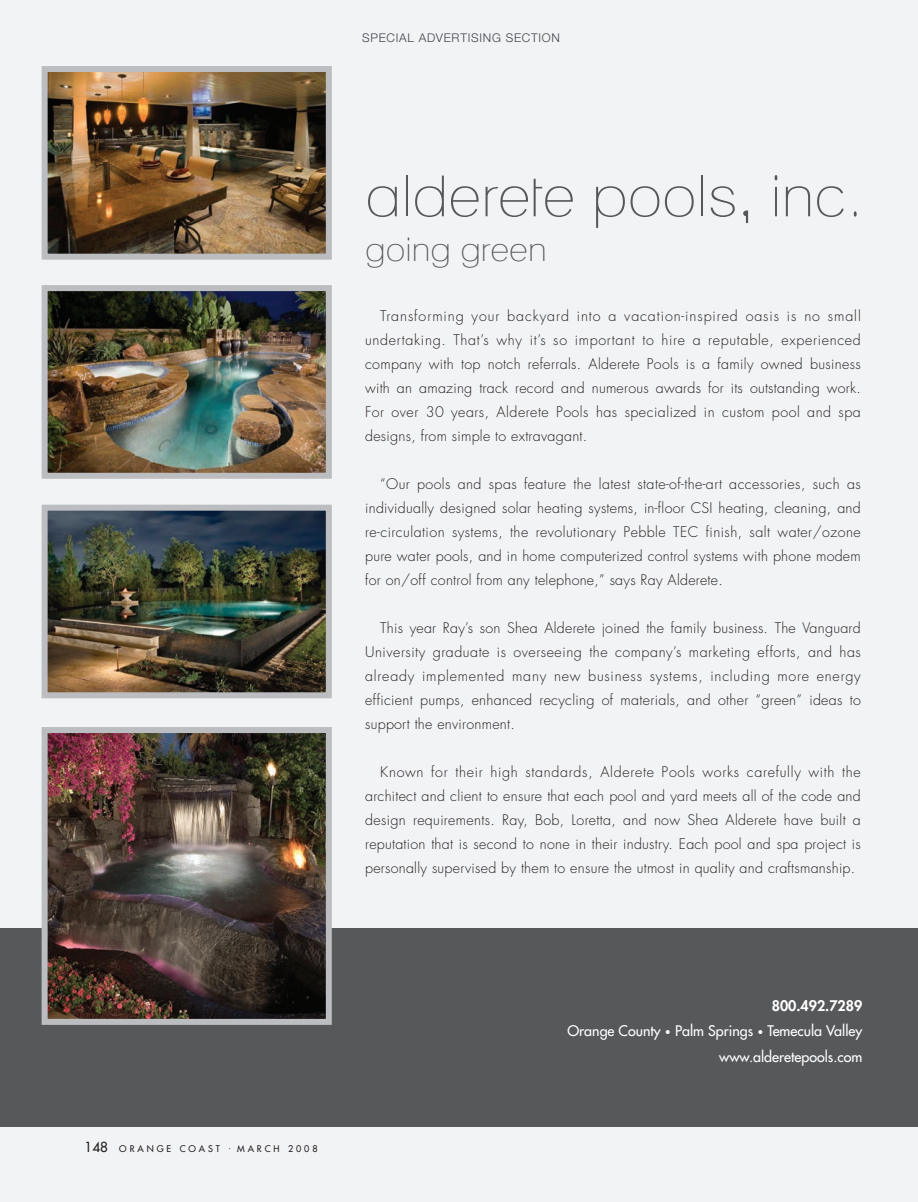
<style>
.page{position:relative;width:918px;height:1202px;background:#f2f3f4}
.page>*{position:absolute;margin:0;border:0;box-sizing:border-box;transform-origin:0 0}
.t1{font:condensed 56.7px "Lane";color:#57585a;scale:1.11 1}
.t2{font:condensed 32.4px "Lane";color:#57585a;scale:1.11 1}
.t3{font:300 14.25px/24px "Futura";letter-spacing:.02em;color:#231f20;text-align:justify}
.t4{font:14.25px/25.5px "Futura";color:#fff;text-align:right}
.t5{font:300 12px "Helvetica Neue";letter-spacing:.06em;color:#3f434c}
.t6{font:9px "Futura";letter-spacing:.325em;color:#231f20}
.s1{font-size:13.5px}
.s2{font-weight:800}
.s3{font-size:10.5px}
</style>
<div class="page">
<div style="left:0;top:927px;width:918px;height:199px;background:#57585a"></div>
<img style="left:49px;top:73px;width:276px;height:180px">
<div style="left:42px;top:66px;width:290px;height:194px;border:6px solid #bcbdc0"></div>
<img style="left:49px;top:734px;width:276px;height:283px">
<div style="left:42px;top:727px;width:290px;height:297px;border:6px solid #bcbdc0"></div>
<img style="left:49px;top:292px;width:276px;height:180px">
<div style="left:42px;top:285px;width:290px;height:194px;border:6px solid #bcbdc0"></div>
<img style="left:49px;top:511px;width:276px;height:180px">
<div style="left:42px;top:504px;width:290px;height:194px;border:6px solid #bcbdc0"></div>
<p class="t5" style="left:362px;top:33px;width:199px">SPECIAL ADVERTISING SECTION</p>
<h1 class="t1" style="left:365px;top:162px;width:450px">alderete pools, inc.</h1>
<h2 class="t2" style="left:365px;top:230px;width:165px">going green</h2>
<p class="t3" style="left:365px;top:305px;width:497px;text-indent:15px">Transforming your backyard into a vacation-inspired oasis is no small undertaking. That’s why it’s so important to hire a reputable, experienced company with top notch referrals. Alderete Pools is a family owned business with an amazing track record and numerous awards for its outstanding work.<br>For over 30 years, Alderete Pools has specialized in custom pool and spa designs, from simple to extravagant.</p>
<p class="t3" style="left:365px;top:473px;width:497px;text-indent:15px">“Our pools and spas feature the latest state-of-the-art accessories, such as individually designed solar heating systems, in-floor CSI heating, cleaning, and re-circulation systems, the revolutionary Pebble TEC finish, salt water/ozone pure water pools, and in home computerized control systems with phone modem for on/off control from any telephone,” says Ray Alderete.</p>
<p class="t3" style="left:365px;top:617px;width:497px;text-indent:15px">This year Ray’s son Shea Alderete joined the family business. The Vanguard University graduate is overseeing the company’s marketing efforts, and has already implemented many new business systems, including more energy efficient pumps, enhanced recycling of materials, and other “green” ideas to support the environment.</p>
<p class="t3" style="left:365px;top:761px;width:497px;text-indent:15px">Known for their high standards, Alderete Pools works carefully with the architect and client to ensure that each pool and yard meets all of the code and design requirements. Ray, Bob, Loretta, and now Shea Alderete have built a reputation that is second to none in their industry. Each pool and spa project is personally supervised by them to ensure the utmost in quality and craftsmanship.</p>
<p class="t6" style="left:85px;top:1144px;width:235px"><span class="s1">148</span> ORANGE COAST . MARCH 2008</p>
<p class="t4" style="left:568px;top:993px;width:296px"><span class="s2">800.492.7289<br></span>Orange County <span class="s3">•</span> Palm Springs <span class="s3">•</span> Temecula Valley www.alderetepools.com</p>
</div>
